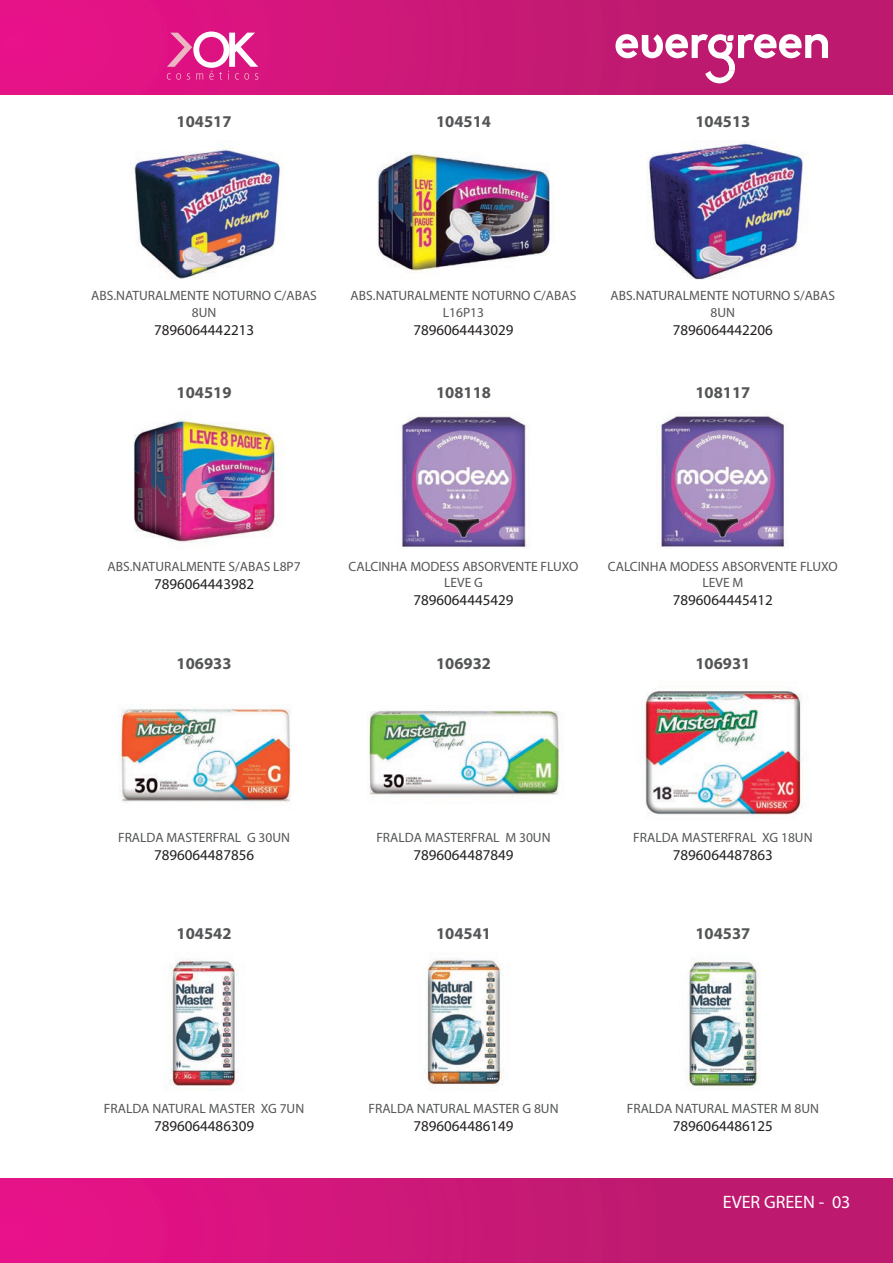
<style>
.page{position:relative;width:893px;height:1263px;background:#fff}
.page>*{position:absolute;margin:0;border:0;box-sizing:border-box;transform-origin:0 0}
.t1{font:18px "Myriad Pro";color:#fff}
.t2{font:700 16.5px "Myriad Pro";color:#545557}
.t3{font:15px "Myriad Pro";color:#231f20}
.t4{font:13.5px/16.2px "Myriad Pro";color:#545557;text-align:center}
</style>
<div class="page">
<div style="left:0;top:0;width:893px;height:95px;background:linear-gradient(to right,#e71288,#b41c6a)"></div>
<div style="left:0;top:1178px;width:893px;height:85px;background:linear-gradient(to right,#e71288,#b41c6a)"></div>
<svg style="left:167px;top:32px;width:91px;height:48px"></svg>
<img style="left:705px;top:70px;width:30px;height:13px">
<svg style="left:615px;top:34px;width:213px;height:36px"></svg>
<img style="left:134px;top:148px;width:147px;height:131px">
<img style="left:377px;top:152px;width:173px;height:127px">
<img style="left:647px;top:140px;width:156px;height:140px">
<img style="left:134px;top:419px;width:148px;height:124px">
<img style="left:401px;top:414px;width:129px;height:135px">
<img style="left:659px;top:411px;width:130px;height:138px">
<img style="left:118px;top:704px;width:173px;height:99px">
<img style="left:367px;top:710px;width:193px;height:86px">
<img style="left:645px;top:690px;width:158px;height:130px">
<img style="left:169px;top:958px;width:70px;height:129px">
<img style="left:426px;top:958px;width:77px;height:131px">
<img style="left:685px;top:958px;width:75px;height:131px">
<p class="t2" style="left:177px;top:111px;width:56px">104517</p>
<p class="t2" style="left:436px;top:111px;width:56px">104514</p>
<p class="t2" style="left:695px;top:111px;width:56px">104513</p>
<p class="t4" style="left:91px;top:287px;width:227px">ABS.NATURALMENTE NOTURNO C/ABAS<br>8UN</p>
<p class="t3" style="left:154px;top:320px;width:102px">7896064442213</p>
<p class="t2" style="left:177px;top:382px;width:56px">104519</p>
<p class="t4" style="left:351px;top:287px;width:227px">ABS.NATURALMENTE NOTURNO C/ABAS<br>L16P13</p>
<p class="t3" style="left:413px;top:320px;width:102px">7896064443029</p>
<p class="t2" style="left:436px;top:382px;width:56px">108118</p>
<p class="t4" style="left:611px;top:287px;width:226px">ABS.NATURALMENTE NOTURNO S/ABAS<br>8UN</p>
<p class="t3" style="left:673px;top:320px;width:102px">7896064442206</p>
<p class="t2" style="left:695px;top:382px;width:56px">108117</p>
<p class="t4" style="left:108px;top:558px;width:195px">ABS.NATURALMENTE S/ABAS L8P7</p>
<p class="t3" style="left:154px;top:575px;width:102px">7896064443982</p>
<p class="t2" style="left:177px;top:652px;width:56px">106933</p>
<p class="t4" style="left:349px;top:558px;width:231px">CALCINHA MODESS ABSORVENTE FLUXO<br>LEVE G</p>
<p class="t3" style="left:413px;top:591px;width:102px">7896064445429</p>
<p class="t2" style="left:436px;top:652px;width:56px">106932</p>
<p class="t4" style="left:608px;top:558px;width:231px">CALCINHA MODESS ABSORVENTE FLUXO<br>LEVE M</p>
<p class="t3" style="left:673px;top:591px;width:102px">7896064445412</p>
<p class="t2" style="left:695px;top:652px;width:56px">106931</p>
<p class="t4" style="left:118px;top:829px;width:174px">FRALDA MASTERFRAL G 30UN</p>
<p class="t3" style="left:154px;top:845px;width:102px">7896064487856</p>
<p class="t4" style="left:376px;top:829px;width:176px">FRALDA MASTERFRAL M 30UN</p>
<p class="t3" style="left:413px;top:845px;width:102px">7896064487849</p>
<p class="t4" style="left:633px;top:829px;width:181px">FRALDA MASTERFRAL XG 18UN</p>
<p class="t3" style="left:673px;top:845px;width:102px">7896064487863</p>
<p class="t2" style="left:177px;top:923px;width:56px">104542</p>
<p class="t2" style="left:436px;top:923px;width:56px">104541</p>
<p class="t2" style="left:695px;top:923px;width:56px">104537</p>
<p class="t4" style="left:104px;top:1100px;width:202px">FRALDA NATURAL MASTER XG 7UN</p>
<p class="t3" style="left:154px;top:1116px;width:102px">7896064486309</p>
<p class="t4" style="left:368px;top:1100px;width:192px">FRALDA NATURAL MASTER G 8UN</p>
<p class="t3" style="left:413px;top:1116px;width:102px">7896064486149</p>
<p class="t4" style="left:627px;top:1100px;width:194px">FRALDA NATURAL MASTER M 8UN</p>
<p class="t3" style="left:673px;top:1116px;width:102px">7896064486125</p>
<h1 class="t1" style="left:723px;top:1191px;width:129px">EVER GREEN - 03</h1>
</div>
